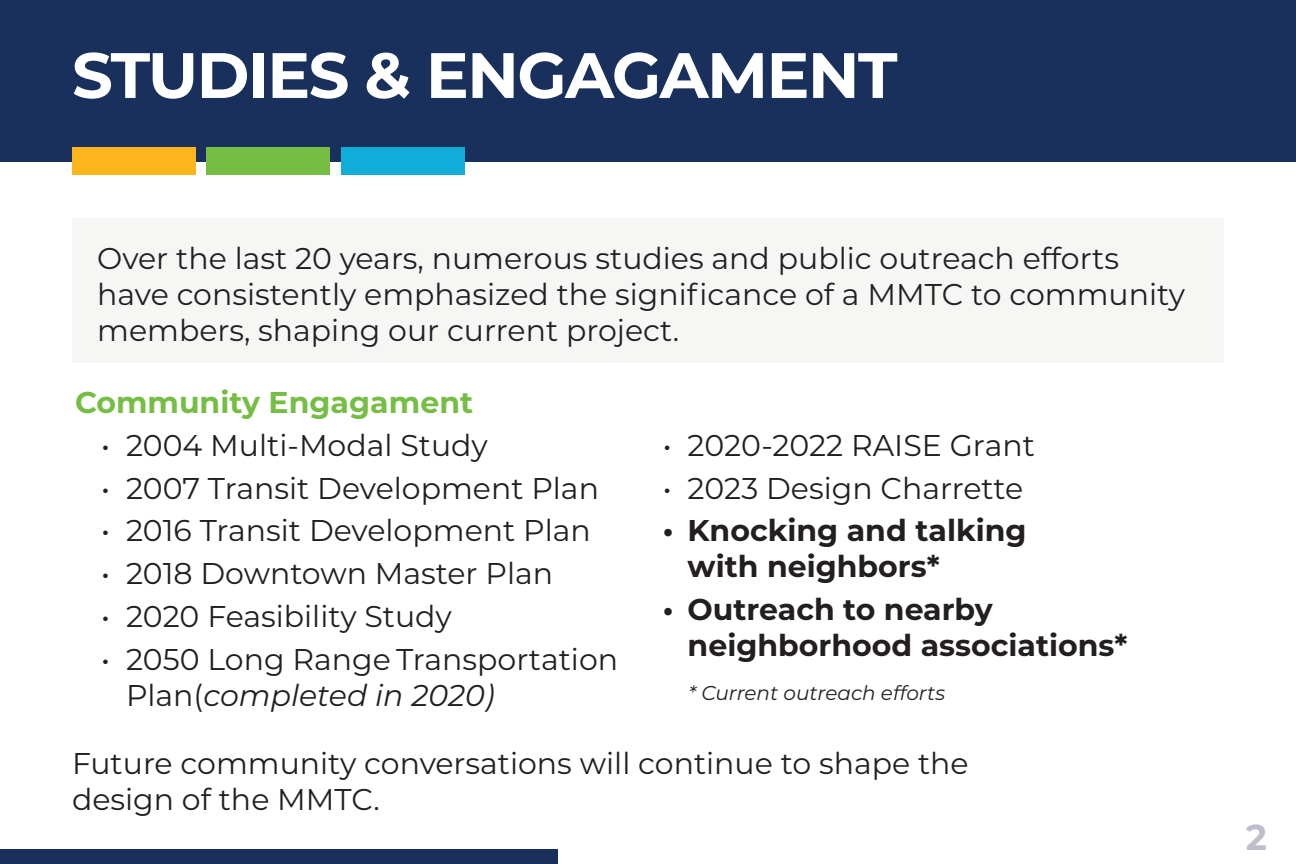
<style>
.page{position:relative;width:1296px;height:864px;background:#fff}
.page>*{position:absolute;margin:0;border:0;box-sizing:border-box;transform-origin:0 0}
.t1{font:700 64px "Montserrat";letter-spacing:-.025em;color:#fff}
.t2{font:700 36px "Montserrat";color:#bfbecd}
.t3{font:30px/36px "Montserrat";color:#231f20}
.t4{font:700 30px/36px "Montserrat";color:#231f20}
.t5{font:700 30px "Montserrat";color:#75bd43}
.t6{font:italic 20px "Montserrat";color:#231f20}
.s1{font-style:italic}
</style>
<div class="page">
<div style="left:72px;top:218px;width:1152px;height:145px;background:#f6f6f5"></div>
<div style="left:0;top:0;width:1296px;height:161px;background:#18305b"></div>
<div style="left:72px;top:148px;width:123px;height:27px;background:#fcb61c"></div>
<div style="left:341px;top:148px;width:124px;height:27px;background:#10add9"></div>
<div style="left:207px;top:148px;width:123px;height:27px;background:#75bd43"></div>
<div style="left:0;top:850px;width:558px;height:14px;background:#18305b"></div>
<p class="t1" style="left:72px;top:29px;width:827px">STUDIES &amp; ENGAGAMENT</p>
<p class="t3" style="left:97px;top:240px;width:1090px">Over the last 20 years, numerous studies and public outreach efforts have consistently emphasized the significance of a MMTC to community members, shaping our current project.</p>
<p class="t5" style="left:75px;top:381px;width:400px">Community Engagament</p>
<p class="t3" style="left:101px;top:426px;width:388px">• 2004 Multi-Modal Study</p>
<p class="t3" style="left:101px;top:469px;width:499px">• 2007 Transit Development Plan</p>
<p class="t3" style="left:101px;top:512px;width:491px">• 2016 Transit Development Plan</p>
<p class="t3" style="left:101px;top:554px;width:453px">• 2018 Downtown Master Plan</p>
<p class="t3" style="left:101px;top:597px;width:352px">• 2020 Feasibility Study</p>
<p class="t3" style="left:126px;top:640px;width:494px;text-indent:-25px">• 2050 Long Range Transportation<br>Plan(<span class="s1">completed in 2020)</span></p>
<p class="t3" style="left:663px;top:426px;width:374px">• 2020-2022 RAISE Grant</p>
<p class="t3" style="left:663px;top:469px;width:362px">• 2023 Design Charrette</p>
<p class="t4" style="left:688px;top:511px;width:341px;text-indent:-25px">• Knocking and talking with neighbors*</p>
<p class="t4" style="left:688px;top:590px;width:441px;text-indent:-25px">• Outreach to nearby neighborhood associations*</p>
<p class="t6" style="left:688px;top:680px;width:258px">* Current outreach efforts</p>
<p class="t3" style="left:72px;top:744px;width:898px">Future community conversations will continue to shape the</p>
<p class="t3" style="left:72px;top:780px;width:309px">design of the MMTC.</p>
<p class="t2" style="left:1246px;top:811px;width:23px">2</p>
</div>
